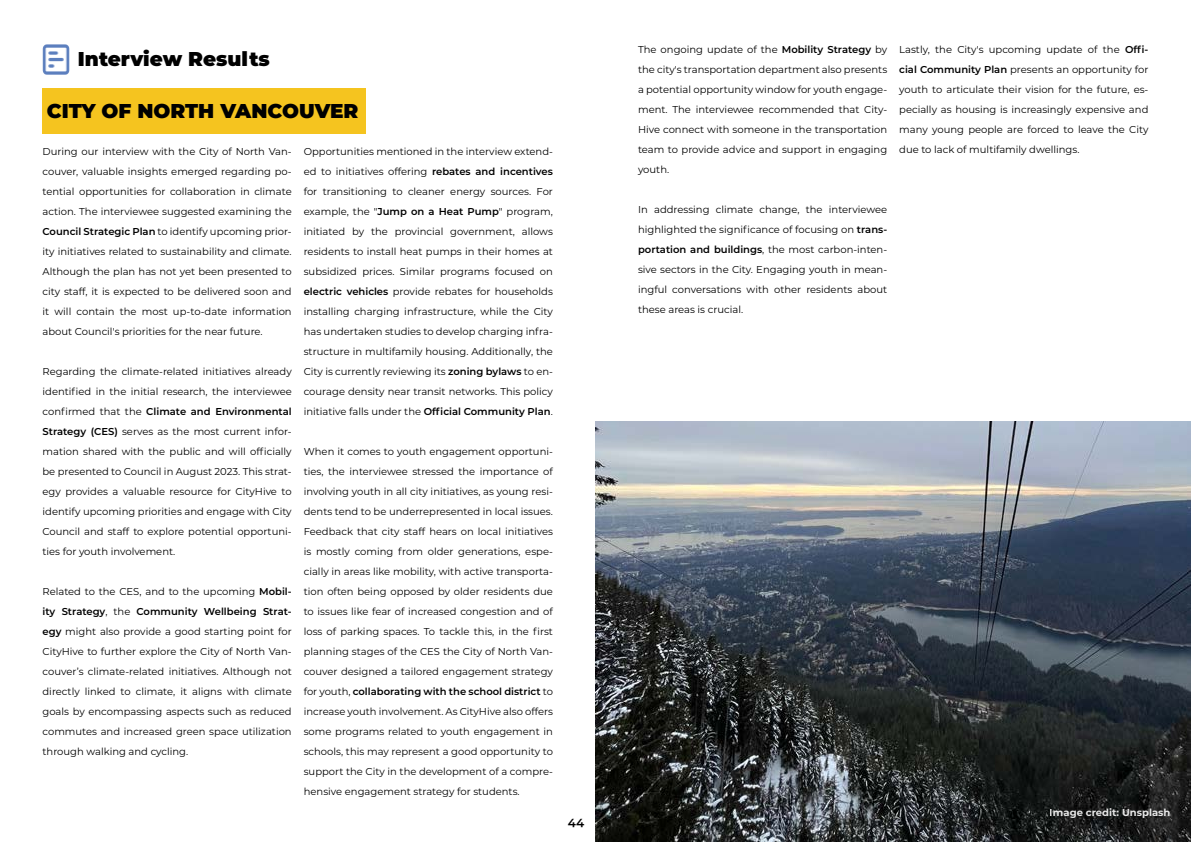
<style>
.page{position:relative;width:1191px;height:842px;background:#fff}
.page>*{position:absolute;margin:0;border:0;box-sizing:border-box;transform-origin:0 0}
.t1{font:900 20px "Montserrat";color:#000}
.t2{font:600 12px "Montserrat";color:#000}
.t3{font:10px/20px "Montserrat";color:#000;text-align:justify}
.t4{font:700 10px "Montserrat";color:#fff}
.s1{font-weight:600}
</style>
<div class="page">
<img style="left:43px;top:44px;width:26px;height:31px">
<div style="left:43px;top:88px;width:323px;height:45px;background:#f5c41f"></div>
<img style="left:595px;top:421px;width:596px;height:421px">
<h1 class="t1" style="left:78px;top:44px;width:193px">Interview Results</h1>
<h1 class="t1" style="left:47px;top:96px;width:313px">CITY OF NORTH VANCOUVER</h1>
<p class="t3" style="left:43px;top:141px;width:251px">During our interview with the City of North Van&shy;couver, valuable insights emerged regarding po&shy;tential opportunities for collaboration in climate action. The interviewee suggested examining the <span class="s1">Council Strategic Plan</span> to identify upcoming prior&shy;ity initiatives related to sustainability and climate.<br>Although the plan has not yet been presented to city staff, it is expected to be delivered soon and it will contain the most up-to-date information about Council's priorities for the near future.</p>
<p class="t3" style="left:43px;top:361px;width:251px">Regarding the climate-related initiatives already identified in the initial research, the interviewee confirmed that the <span class="s1">Climate and Environmental Strategy (CES)</span> serves as the most current infor&shy;mation shared with the public and will officially be presented to Council in August 2023. This strat&shy;egy provides a valuable resource for CityHive to identify upcoming priorities and engage with City Council and staff to explore potential opportuni&shy;ties for youth involvement.</p>
<p class="t3" style="left:43px;top:581px;width:251px">Related to the CES, and to the upcoming <span class="s1">Mobil&shy;ity Strategy</span>, the <span class="s1">Community Wellbeing Strat&shy;egy</span> might also provide a good starting point for CityHive to further explore the City of North Van&shy;couver’s climate-related initiatives. Although not directly linked to climate, it aligns with climate goals by encompassing aspects such as reduced commutes and increased green space utilization through walking and cycling.</p>
<p class="t3" style="left:304px;top:141px;width:251px">Opportunities mentioned in the interview extend&shy;ed to initiatives offering <span class="s1">rebates and incentives </span>for transitioning to cleaner energy sources. For example, the "<span class="s1">Jump on a Heat Pump</span>" program, initiated by the provincial government, allows residents to install heat pumps in their homes at subsidized prices. Similar programs focused on <span class="s1">electric vehicles</span> provide rebates for households installing charging infrastructure, while the City has undertaken studies to develop charging infra&shy;structure in multifamily housing. Additionally, the City is currently reviewing its <span class="s1">zoning bylaws</span> to en&shy;courage density near transit networks. This policy initiative falls under the <span class="s1">Official Community Plan</span>.</p>
<p class="t3" style="left:304px;top:441px;width:251px">When it comes to youth engagement opportuni&shy;ties, the interviewee stressed the importance of involving youth in all city initiatives, as young resi&shy;dents tend to be underrepresented in local issues.<br>Feedback that city staff hears on local initiatives is mostly coming from older generations, espe&shy;cially in areas like mobility, with active transporta&shy;tion often being opposed by older residents due to issues like fear of increased congestion and of loss of parking spaces. To tackle this, in the first planning stages of the CES the City of North Van&shy;couver designed a tailored engagement strategy for youth, <span class="s1">collaborating with the school district</span> to increase youth involvement. As CityHive also offers some programs related to youth engagement in schools, this may represent a good opportunity to support the City in the development of a compre&shy;hensive engagement strategy for students.</p>
<p class="t2" style="left:568px;top:813px;width:18px">44</p>
<p class="t3" style="left:638px;top:39px;width:251px">The ongoing update of the <span class="s1">Mobility Strategy</span> by the city's transportation department also presents a potential opportunity window for youth engage&shy;ment. The interviewee recommended that City-Hive connect with someone in the transportation team to provide advice and support in engaging youth.</p>
<p class="t3" style="left:638px;top:199px;width:251px">In addressing climate change, the interviewee highlighted the significance of focusing on <span class="s1">trans&shy;portation and buildings</span>, the most carbon-inten&shy;sive sectors in the City. Engaging youth in mean&shy;ingful conversations with other residents about these areas is crucial.</p>
<p class="t3" style="left:899px;top:39px;width:251px">Lastly, the City's upcoming update of the <span class="s1">Offi&shy;cial Community Plan</span> presents an opportunity for youth to articulate their vision for the future, es&shy;pecially as housing is increasingly expensive and many young people are forced to leave the City due to lack of multifamily dwellings.</p>
<p class="t4" style="left:1049px;top:805px;width:122px">Image credit: Unsplash</p>
</div>
